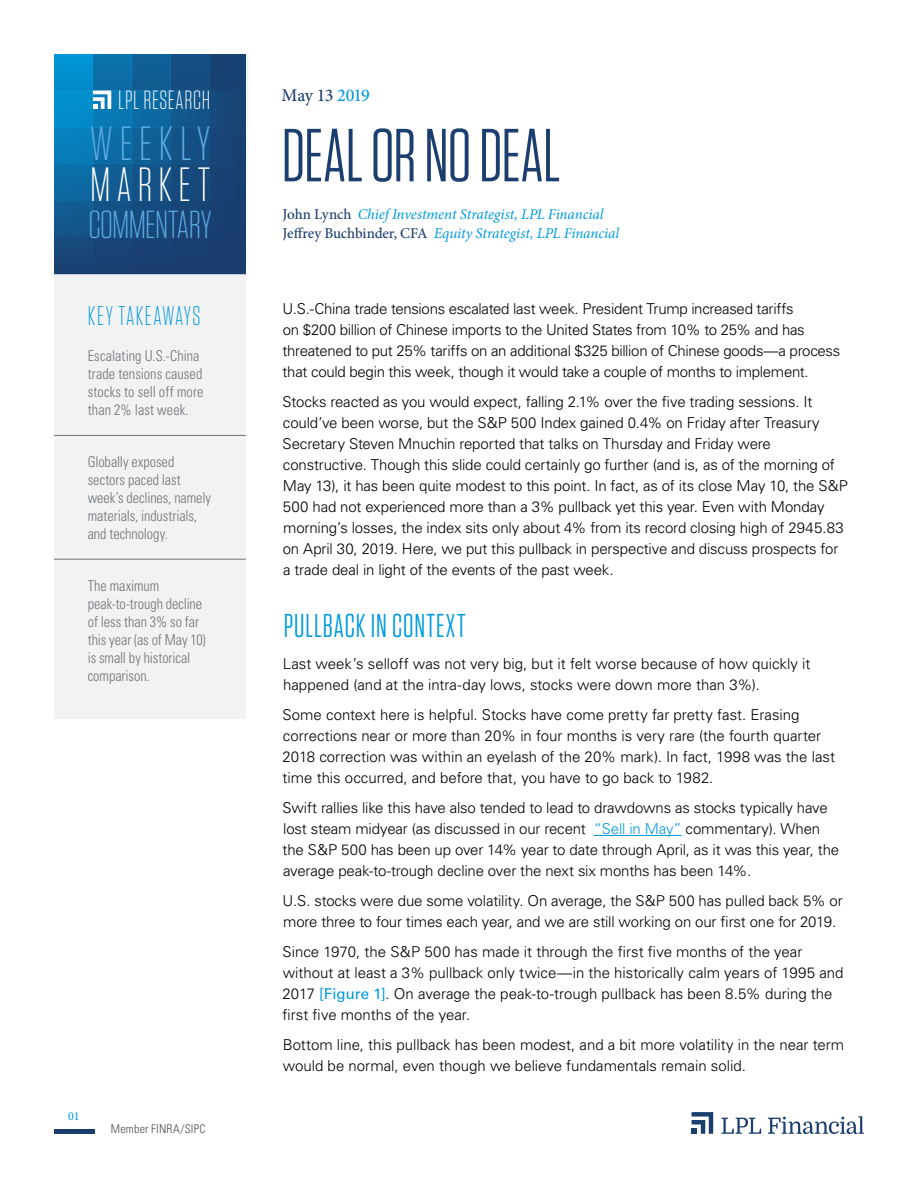
<style>
.page{position:relative;width:918px;height:1188px;background:#fff}
.page>*{position:absolute;margin:0;border:0;box-sizing:border-box;transform-origin:0 0}
.t1{font:75px "Tungsten Narrow";letter-spacing:-.01em;color:#1b3e6f}
.t2{font:300 48px "Tungsten Narrow";letter-spacing:.13em;color:#fff}
.t3{font:300 48px "Tungsten Narrow";letter-spacing:.135em;color:#5cabe2;scale:1.04 1}
.t4{font:300 39px "Tungsten Narrow";letter-spacing:-.015em;color:#5cabe2;scale:1.04 1}
.t5{font:33px "Tungsten Narrow";letter-spacing:.03em;color:#009ade}
.t6{font:300 27px "Tungsten Narrow";letter-spacing:.055em;color:#009ade}
.t7{font:300 26.25px "Tungsten Narrow";letter-spacing:.025em;color:#fff}
.t8{font:500 18px "Minion Pro";letter-spacing:-.035em;color:#1b3e6f}
.t9{font:300 15px/21px "Univers LT Std";letter-spacing:-.01em;color:#000}
.t10{font:300 condensed 15px/18px "Univers LT Std";color:#484f55;scale:.95 1}
.t11{font:italic 15px/19.8px "Minion Pro";letter-spacing:-.005em;color:#009ade}
.t12{font:300 condensed 12px "Univers LT Std";letter-spacing:.015em;color:#484f55}
.t13{font:500 12px "Minion Pro";color:#009ade}
.s1{color:#009ade}
.s2{font-weight:500;font-style:normal;color:#1b3e6f}
.s3{font-weight:400;color:#009ade}
</style>
<div class="page">
<hr style="left:54px;top:1130px;width:40px;height:4px;background:#1b3e6f">
<svg style="left:692px;top:1112px;width:21px;height:22px"></svg>
<svg style="left:721px;top:1118px;width:40px;height:16px"></svg>
<svg style="left:768px;top:1116px;width:96px;height:18px"></svg>
<svg style="left:93px;top:54px;width:39px;height:221px;background:#126399"></svg>
<div style="left:209px;top:54px;width:39px;height:220px;background:#194274"></div>
<svg style="left:171px;top:54px;width:38px;height:221px;background:#174c7f"></svg>
<svg style="left:132px;top:54px;width:39px;height:221px;background:#13598e"></svg>
<svg style="left:54px;top:54px;width:39px;height:221px;background:#0b76b0"></svg>
<div style="left:54px;top:164px;width:194px;height:36px;background:linear-gradient(to right,#0769a3,#244371)"></div>
<div style="left:54px;top:200px;width:194px;height:37px;background:linear-gradient(to right,#0d568d,#244372)"></div>
<div style="left:54px;top:127px;width:194px;height:37px;background:linear-gradient(to right,#017fbd,#244472)"></div>
<svg style="left:93px;top:91px;width:18px;height:18px"></svg>
<hr style="left:594px;top:835px;width:88px;height:1px;background:#009ade">
<div style="left:54px;top:275px;width:192px;height:444px;background:#efeff0"></div>
<hr style="left:54px;top:435px;width:192px;height:1px;background:#484f55">
<hr style="left:54px;top:559px;width:192px;height:1px;background:#484f55">
<h3 class="t7" style="left:118px;top:87px;width:93px">LPL RESEARCH</h3>
<h2 class="t3" style="left:90px;top:120px;width:117px">WEEKLY</h2>
<h2 class="t2" style="left:90px;top:161px;width:121px">MARKET</h2>
<h3 class="t4" style="left:88px;top:205px;width:120px">COMMENTARY</h3>
<h3 class="t6" style="left:88px;top:302px;width:114px">KEY TAKEAWAYS</h3>
<p class="t10" style="left:88px;top:347px;width:123px">Escalating U.S.-China trade tensions caused stocks to sell off more than 2% last week.</p>
<p class="t10" style="left:88px;top:452px;width:131px">Globally exposed sectors paced last week’s declines, namely materials, industrials, and technology.</p>
<p class="t10" style="left:88px;top:576px;width:126px">The maximum peak-to-trough decline of less than 3% so far this year (as of May 10) is small by historical comparison.</p>
<p class="t13" style="left:68px;top:1108px;width:13px">01</p>
<p class="t12" style="left:111px;top:1122px;width:96px">Member FINRA/SIPC</p>
<p class="t8" style="left:282px;top:83px;width:90px">May 13 <span class="s1">2019</span></p>
<h1 class="t1" style="left:282px;top:118px;width:280px">DEAL OR NO DEAL</h1>
<p class="t11" style="left:283px;top:204px;width:338px"><span class="s2">John Lynch</span> Chief Investment Strategist, LPL Financial<br><span class="s2">Jeffrey Buchbinder, CFA</span> Equity Strategist, LPL Financial</p>
<p class="t9" style="left:283px;top:298px;width:559px">U.S.-China trade tensions escalated last week. President Trump increased tariffs<br>on $200 billion of Chinese imports to the United States from 10% to 25% and has threatened to put 25% tariffs on an additional $325 billion of Chinese goods—a process that could begin this week, though it would take a couple of months to implement.</p>
<p class="t9" style="left:283px;top:391px;width:567px">Stocks reacted as you would expect, falling 2.1% over the five trading sessions. It could’ve been worse, but the S&amp;P 500 Index gained 0.4% on Friday after Treasury Secretary Steven Mnuchin reported that talks on Thursday and Friday were constructive. Though this slide could certainly go further (and is, as of the morning of May 13), it has been quite modest to this point. In fact, as of its close May 10, the S&amp;P 500 had not experienced more than a 3% pullback yet this year. Even with Monday morning’s losses, the index sits only about 4% from its record closing high of 2945.83 on April 30, 2019. Here, we put this pullback in perspective and discuss prospects for a trade deal in light of the events of the past week.</p>
<h3 class="t5" style="left:284px;top:609px;width:183px">PULLBACK IN CONTEXT</h3>
<p class="t9" style="left:283px;top:653px;width:529px">Last week’s selloff was not very big, but it felt worse because of how quickly it happened (and at the intra-day lows, stocks were down more than 3%).</p>
<p class="t9" style="left:282px;top:704px;width:554px">Some context here is helpful. Stocks have come pretty far pretty fast. Erasing corrections near or more than 20% in four months is very rare (the fourth quarter 2018 correction was within an eyelash of the 20% mark). In fact, 1998 was the last time this occurred, and before that, you have to go back to 1982.</p>
<p class="t9" style="left:283px;top:797px;width:558px">Swift rallies like this have also tended to lead to drawdowns as stocks typically have lost steam midyear (as discussed in our recent <span class="s1">“Sell in May”</span> commentary). When the S&amp;P 500 has been up over 14% year to date through April, as it was this year, the average peak-to-trough decline over the next six months has been 14%.</p>
<p class="t9" style="left:283px;top:890px;width:562px">U.S. stocks were due some volatility. On average, the S&amp;P 500 has pulled back 5% or more three to four times each year, and we are still working on our first one for 2019.</p>
<p class="t9" style="left:282px;top:941px;width:563px">Since 1970, the S&amp;P 500 has made it through the first five months of the year without at least a 3% pullback only twice—in the historically calm years of 1995 and 2017 <span class="s3">[Figure 1]</span>. On average the peak-to-trough pullback has been 8.5% during the first five months of the year.</p>
<p class="t9" style="left:283px;top:1034px;width:563px">Bottom line, this pullback has been modest, and a bit more volatility in the near term would be normal, even though we believe fundamentals remain solid.</p>
</div>
